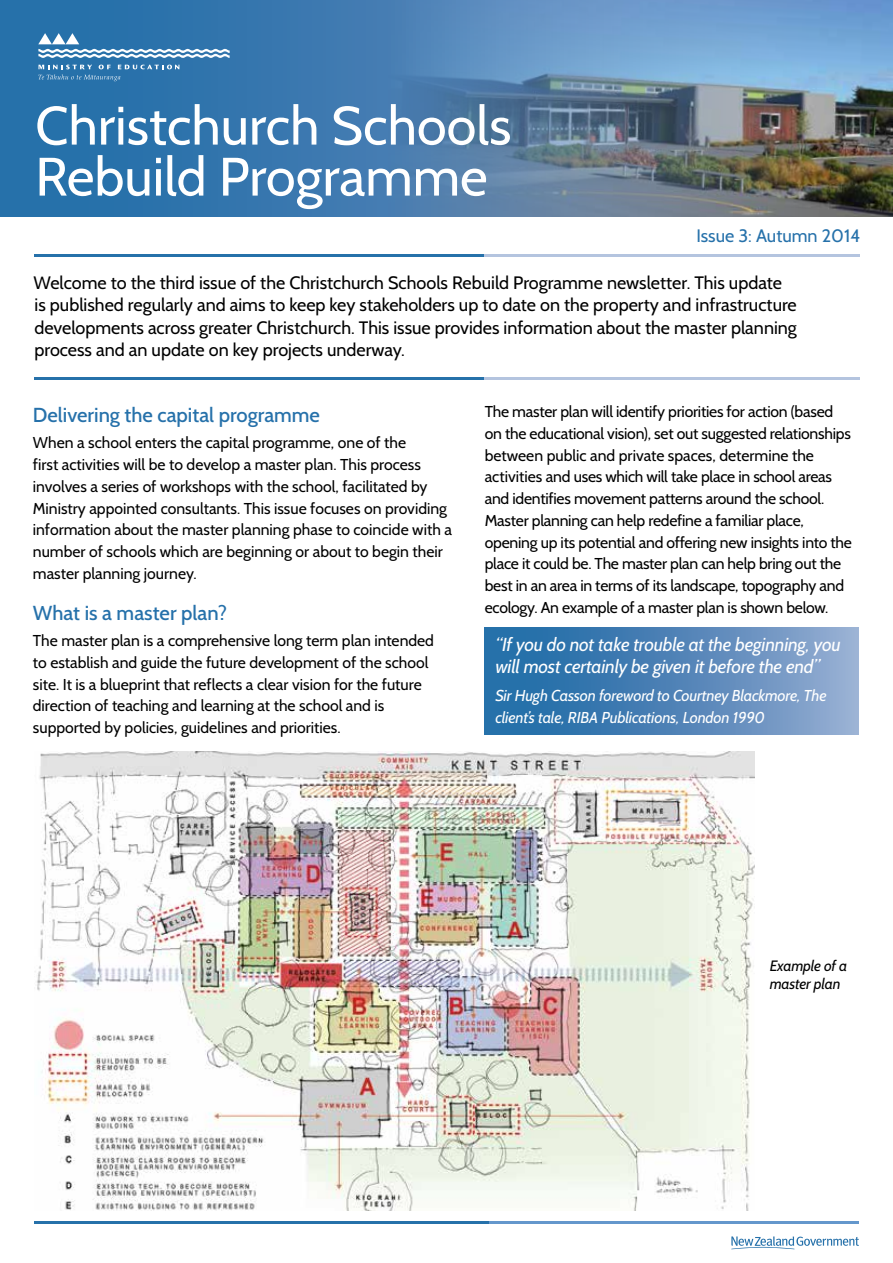
<style>
.page{position:relative;width:893px;height:1263px;background:#fff}
.page>*{position:absolute;margin:0;border:0;box-sizing:border-box;transform-origin:0 0}
.PPP_Heading{font:54px/51px "Cabin";color:#fff}
.PPP_Subhead_2{font:500 20.25px "Cabin";color:#2671aa}
.quotes{font:italic 18.75px/21.8px "Cabin";letter-spacing:-.01em;color:#fff}
.PPP_Intro{font:18px/22.5px "Cabin";color:#000}
.PPP_Issue_and_Date{font:18px "Cabin";color:#2671aa}
.PPP_Body{font:15.75px/21.8px "Cabin";color:#000}
.quoter{font:italic 15.75px/21.8px "Cabin";letter-spacing:-.01em;color:#fff}
.black_captions{font:italic 15px/18px "Cabin";letter-spacing:-.01em;color:#000}
</style>
<div class="page">
<hr style="left:34px;top:378px;width:825px;height:2px;background:#2671aa">
<hr style="left:485px;top:378px;width:375px;height:2px;background:#b4c4df">
<img style="left:0;top:0;width:893px;height:216px">
<hr style="left:34px;top:1222px;width:825px;height:2px;background:#2671aa">
<hr style="left:34px;top:254px;width:825px;height:2px;background:#2671aa">
<hr style="left:485px;top:254px;width:375px;height:2px;background:#b4c4df">
<hr style="left:489px;top:1222px;width:370px;height:2px;background:#6497cc">
<svg style="left:731px;top:1236px;width:128px;height:13px"></svg>
<svg style="left:38px;top:65px;width:141px;height:16px;background:#4383b5"></svg>
<svg style="left:38px;top:33px;width:192px;height:25px"></svg>
<div style="left:485px;top:627px;width:374px;height:108px;background:linear-gradient(to right,#1565a2,#92a9cf)"></div>
<img style="left:35px;top:751px;width:720px;height:460px">
<p class="PPP_Heading" style="left:35px;top:100px;width:478px">Christchurch Schools<br>Rebuild Programme</p>
<p class="PPP_Issue_and_Date" style="left:696px;top:224px;width:166px">Issue 3: Autumn 2014</p>
<p class="PPP_Intro" style="left:34px;top:271px;width:765px">Welcome to the third issue of the Christchurch Schools Rebuild Programme newsletter. This update is published regularly and aims to keep key stakeholders up to date on the property and infrastructure developments across greater Christchurch. This issue provides information about the master planning process and an update on key projects underway.</p>
<p class="PPP_Subhead_2" style="left:33px;top:403px;width:289px">Delivering the capital programme</p>
<p class="PPP_Body" style="left:33px;top:432px;width:421px">When a school enters the capital programme, one of the<br>first activities will be to develop a master plan. This process involves a series of workshops with the school, facilitated by Ministry appointed consultants. This issue focuses on providing information about the master planning phase to coincide with a number of schools which are beginning or about to begin their master planning journey.</p>
<p class="PPP_Subhead_2" style="left:33px;top:600px;width:196px">What is a master plan?</p>
<p class="PPP_Body" style="left:33px;top:629px;width:403px">The master plan is a comprehensive long term plan intended to establish and guide the future development of the school site. It is a blueprint that reflects a clear vision for the future direction of teaching and learning at the school and is supported by policies, guidelines and priorities.</p>
<p class="PPP_Body" style="left:485px;top:401px;width:369px">The master plan will identify priorities for action (based on the educational vision), set out suggested relationships between public and private spaces, determine the activities and uses which will take place in school areas and identifies movement patterns around the school.<br>Master planning can help redefine a familiar place, opening up its potential and offering new insights into the place it could be. The master plan can help bring out the best in an area in terms of its landscape, topography and ecology. An example of a master plan is shown below.</p>
<p class="quotes" style="left:495px;top:633px;width:347px">“If you do not take trouble at the beginning, you will most certainly be given it before the end”</p>
<p class="quoter" style="left:495px;top:684px;width:333px">Sir Hugh Casson foreword to Courtney Blackmore, The client’s tale, RIBA Publications, London 1990</p>
<p class="black_captions" style="left:770px;top:957px;width:79px">Example of a master plan</p>
</div>
